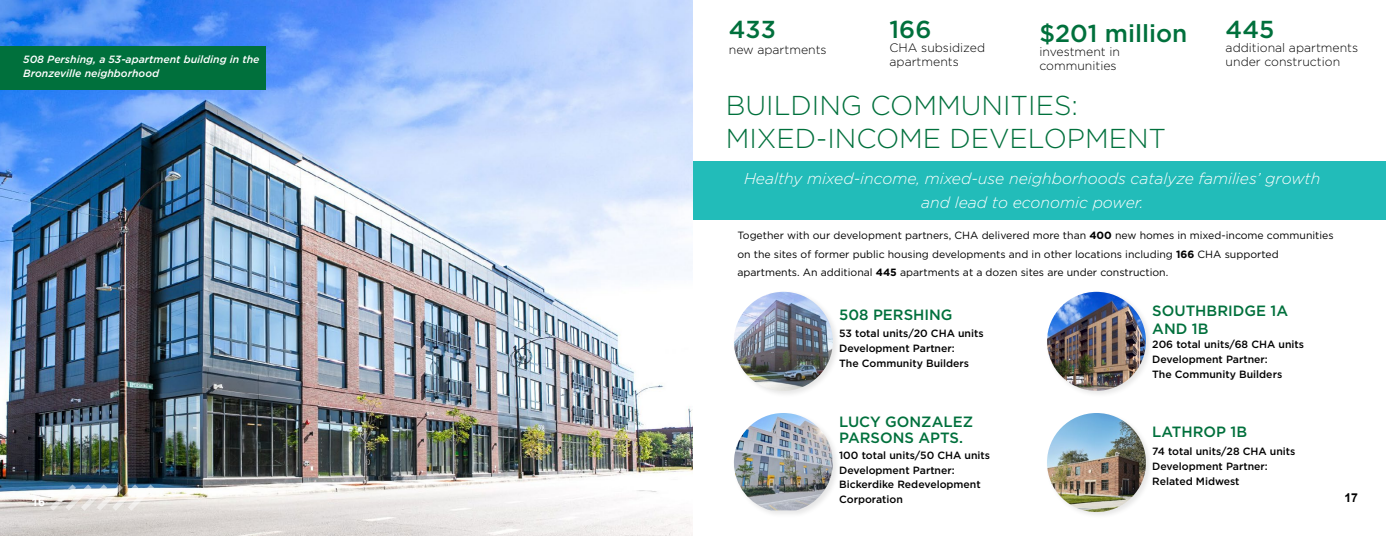
<style>
.page{position:relative;width:1386px;height:536px;background:#fff}
.page>*{position:absolute;margin:0;border:0;box-sizing:border-box;transform-origin:0 0}
.t1{font:300 27.3px/32.6px "Gotham";color:#00703c}
.t2{font:500 24.5px "Gotham";color:#00703c}
.t3{font:italic 300 15.75px/23.6px "Gotham";color:#fff;text-align:center}
.t4{font:500 14.88px/17.5px "Gotham";color:#00703c}
.t5{font:300 12.25px/14px "Gotham";color:#000}
.t6{font:700 12.25px "Arial";color:#000}
.t7{font:700 12.25px "Arial";color:#fff}
.t8{font:500 10.5px/14.9px "Gotham";color:#000}
.t9{font:10.5px/18.4px "Gotham";color:#000}
.t10{font:italic 500 10.5px/14px "Gotham";color:#fff}
.s1{font-weight:700}
</style>
<div class="page">
<div style="left:693px;top:162px;width:693px;height:58px;background:#22bcb9"></div>
<img style="left:0;top:0;width:693px;height:536px">
<svg style="left:45px;top:479px;width:114px;height:36px"></svg>
<div style="left:0;top:46px;width:265px;height:43px;background:#00703c"></div>
<div style="left:732px;top:289px;width:109px;height:109px;background:#000;opacity:.1"></div>
<img style="left:734px;top:292px;width:99px;height:98px;border-radius:49px">
<div style="left:1045px;top:289px;width:109px;height:109px;background:#000;opacity:.1"></div>
<img style="left:1047px;top:292px;width:99px;height:98px;border-radius:49px">
<div style="left:732px;top:410px;width:109px;height:108px;background:#000;opacity:.1"></div>
<img style="left:734px;top:413px;width:99px;height:97px">
<div style="left:1045px;top:410px;width:109px;height:109px;background:#000;opacity:.1"></div>
<img style="left:1047px;top:413px;width:99px;height:99px;border-radius:49px">
<p class="t10" style="left:23px;top:52px;width:238px">508 Pershing, a 53-apartment building in the<br>Bronzeville neighborhood</p>
<p class="t7" style="left:32px;top:493px;width:15px">16</p>
<h2 class="t2" style="left:729px;top:13px;width:48px">433</h2>
<p class="t5" style="left:729px;top:42px;width:99px">new apartments</p>
<h2 class="t2" style="left:890px;top:13px;width:43px">166</h2>
<p class="t5" style="left:890px;top:40px;width:97px">CHA subsidized apartments</p>
<h2 class="t2" style="left:1040px;top:17px;width:150px">$201 million</h2>
<p class="t5" style="left:1040px;top:44px;width:82px">investment in communities</p>
<h1 class="t1" style="left:726px;top:88px;width:442px">BUILDING COMMUNITIES:<br>MIXED-INCOME DEVELOPMENT</h1>
<h2 class="t2" style="left:1226px;top:13px;width:50px">445</h2>
<p class="t5" style="left:1226px;top:40px;width:134px">additional apartments under construction</p>
<h3 class="t3" style="left:744px;top:166px;width:578px">Healthy mixed-income, mixed-use neighborhoods catalyze families’ growth and lead to economic power.</h3>
<p class="t9" style="left:737px;top:226px;width:598px">Together with our development partners, CHA delivered more than <span class="s1">400</span> new homes in mixed-income communities on the sites of former public housing developments and in other locations including <span class="s1">166</span> CHA supported apartments. An additional <span class="s1">445</span> apartments at a dozen sites are under construction.</p>
<h3 class="t4" style="left:839px;top:306px;width:115px">508 PERSHING</h3>
<h3 class="t4" style="left:1152px;top:302px;width:137px">SOUTHBRIDGE 1A<br>AND 1B</h3>
<p class="t8" style="left:839px;top:325px;width:146px">53 total units/20 CHA units<br>Development Partner:<br>The Community Builders</p>
<p class="t8" style="left:1152px;top:337px;width:153px">206 total units/68 CHA units<br>Development Partner:<br>The Community Builders</p>
<h3 class="t4" style="left:839px;top:413px;width:135px;line-height:16.6px">LUCY GONZALEZ<br>PARSONS APTS.</h3>
<h3 class="t4" style="left:1152px;top:423px;width:96px">LATHROP 1B</h3>
<p class="t8" style="left:839px;top:447px;width:153px">100 total units/50 CHA units<br>Development Partner:<br>Bickerdike Redevelopment<br>Corporation</p>
<p class="t8" style="left:1152px;top:443px;width:145px">74 total units/28 CHA units<br>Development Partner:<br>Related Midwest</p>
<p class="t6" style="left:1344px;top:489px;width:15px">17</p>
</div>
